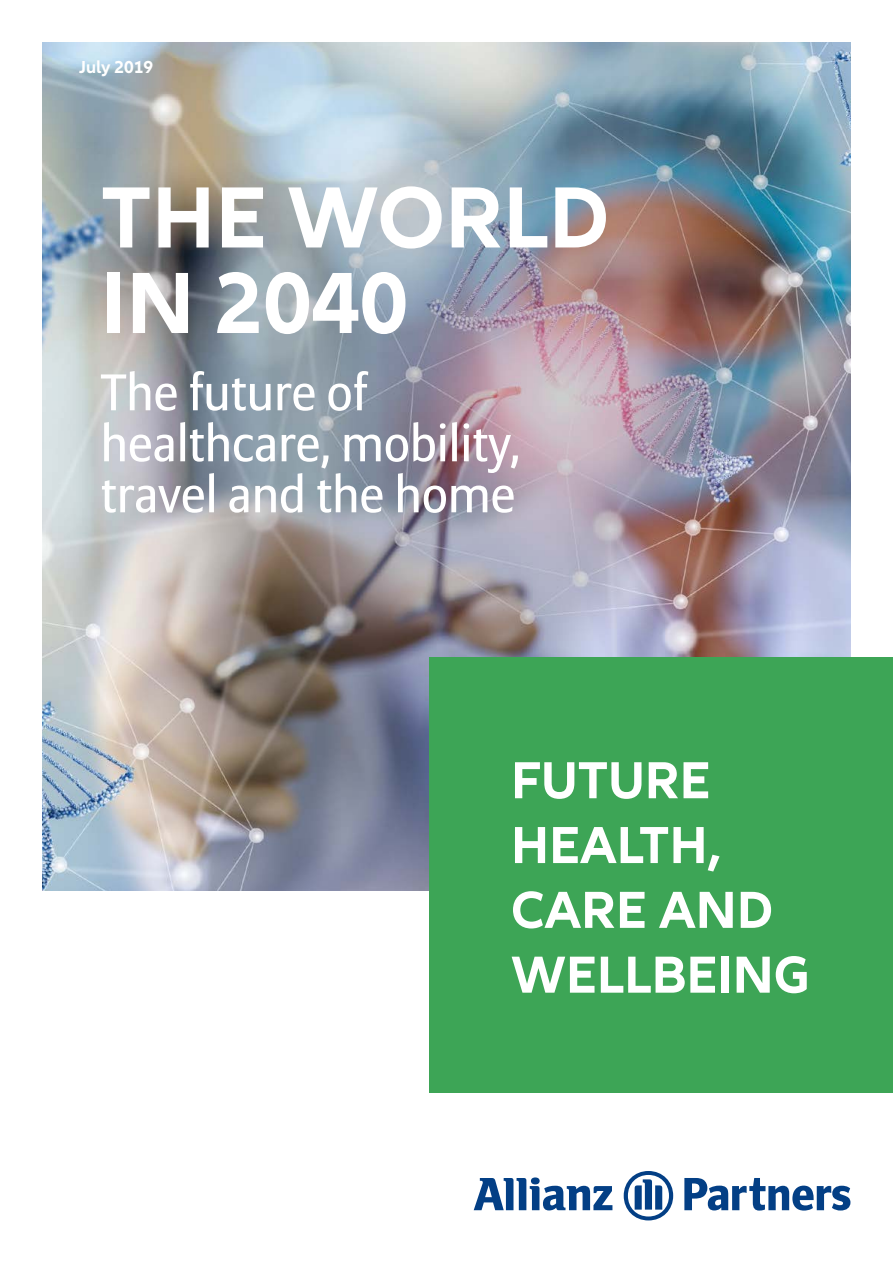
<style>
.page{position:relative;width:893px;height:1263px;background:#fff}
.page>*{position:absolute;margin:0;border:0;box-sizing:border-box;transform-origin:0 0}
.t1{font:700 90px/85.5px "Allianz Neo";color:#fff}
.t2{font:700 55.5px/77.4px "Allianz Neo";color:#fff}
.t3{font:700 54px/64.8px "Allianz Neo";color:#fff}
.t4{font:51px/51px "Allianz Sans";color:#fff}
.t5{font:700 18px "Allianz Neo";color:#fff}
</style>
<div class="page">
<img style="left:43px;top:43px;width:807px;height:847px">
<div style="left:429px;top:657px;width:464px;height:436px;background:#3da556"></div>
<svg style="left:474px;top:1177px;width:138px;height:33px"></svg>
<svg style="left:624px;top:1171px;width:49px;height:49px"></svg>
<svg style="left:684px;top:1178px;width:166px;height:32px"></svg>
<p class="t5" style="left:79px;top:57px;width:75px">July 2019</p>
<h1 class="t1" style="left:101px;top:177px;width:510px">THE WORLD<br>IN 2040</h1>
<p class="t4" style="left:101px;top:366px;width:421px">The future of healthcare, mobility, travel and the home</p>
<p class="t3" style="left:511px;top:749px;width:300px">FUTURE<br>HEALTH,<br>CARE AND<br>WELLBEING</p>
<p class="t2" style="left:513px;top:773px;width:308px">WHAT TEXT<br>HERE?</p>
</div>
